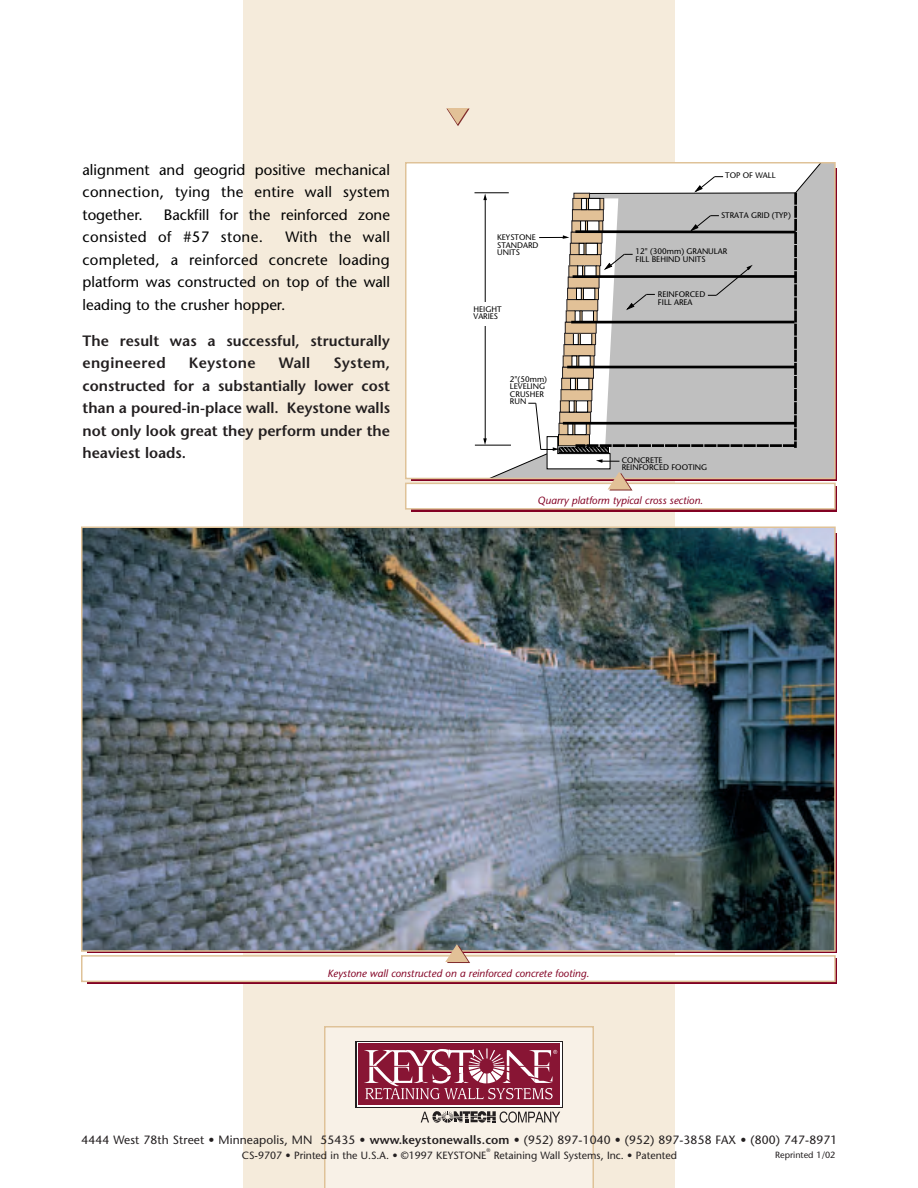
<style>
.page{position:relative;width:918px;height:1188px;background:#fff}
.page>*{position:absolute;margin:0;border:0;box-sizing:border-box;transform-origin:0 0}
.t1{font:15px/22.5px "Stone Sans";color:#000;text-align:justify}
.t2{font:600 15px/22.5px "Stone Sans";color:#231f20}
.t3{font:600 15px "Stone Sans";letter-spacing:.025em;color:#231f20}
.t4{font:12px "Stone Sans";letter-spacing:.01em;color:#231f20}
.t5{font:italic 10.5px "Stone Sans";color:#820123}
.t6{font:10.5px "Stone Sans";color:#231f20}
.t7{font:9px "Stone Sans";color:#231f20}
.t8{font:8.1px/7.5px "Stone Sans";color:#000}
.t9{font:5.25px "Stone Sans";color:#231f20}
.s1{font-weight:600}
</style>
<div class="page">
<div style="left:243px;top:0;width:432px;height:1188px;background:#f5ebdb"></div>
<div style="left:324px;top:1026px;width:270px;height:162px;background:#f8f1e7"></div>
<div style="left:356px;top:1041px;width:207px;height:67px;background:#fff"></div>
<svg style="left:358px;top:1043px;width:202px;height:1px"></svg>
<div style="left:358px;top:1044px;width:202px;height:61px;background:#881534"></div>
<svg style="left:364px;top:1048px;width:193px;height:51px"></svg>
<svg style="left:421px;top:1111px;width:139px;height:12px"></svg>
<svg style="left:446px;top:108px;width:24px;height:18px"></svg>
<div style="left:406px;top:163px;width:429px;height:315px;background:#fff"></div>
<svg style="left:474px;top:165px;width:359px;height:311px"></svg>
<hr style="left:475px;top:192px;width:33px;height:1px;background:#000">
<hr style="left:475px;top:445px;width:35px;height:1px;background:#000">
<hr style="left:485px;top:198px;width:1px;height:244px;background:#000">
<svg style="left:483px;top:438px;width:4px;height:7px"></svg>
<svg style="left:483px;top:194px;width:4px;height:6px"></svg>
<div style="left:463px;top:302px;width:44px;height:23px;background:#fff"></div>
<div style="left:405px;top:162px;width:431px;height:317px;border:2px solid #dfc298"></div>
<div style="left:412px;top:486px;width:425px;height:25px;background:#820123"></div>
<div style="left:406px;top:483px;width:429px;height:26px;background:#fff"></div>
<div style="left:405px;top:483px;width:431px;height:27px;border:2px solid #dfc298"></div>
<svg style="left:528px;top:176px;width:269px;height:315px"></svg>
<div style="left:88px;top:958px;width:749px;height:26px;background:#8d1931"></div>
<div style="left:82px;top:956px;width:753px;height:25px;background:#fff"></div>
<div style="left:81px;top:955px;width:755px;height:27px;border:2px solid #dfc298"></div>
<img style="left:84px;top:529px;width:749px;height:420px">
<div style="left:81px;top:526px;width:755px;height:426px;border:2px solid #dfc298"></div>
<svg style="left:444px;top:943px;width:27px;height:20px"></svg>
<p class="t1" style="left:82px;top:160px;width:309px">alignment and geogrid positive mechanical connection, tying the entire wall system together.</p>
<p class="t1" style="left:82px;top:205px;width:309px;text-indent:81px">Backfill for the reinforced zone consisted of #57 stone.</p>
<p class="t1" style="left:82px;top:227px;width:309px;text-indent:203px">With the wall completed, a reinforced concrete loading platform was constructed on top of the wall leading to the crusher hopper.</p>
<p class="t2" style="left:82px;top:331px;width:309px">The result was a successful, structurally engineered</p>
<p class="t3" style="left:189px;top:357px;width:68px">Keystone</p>
<p class="t2" style="left:279px;top:353px;width:33px">Wall</p>
<p class="t2" style="left:82px;top:353px;width:309px;text-align:justify;text-indent:251px">System, constructed for a substantially lower cost than a poured-in-place wall. Keystone walls not only look great they perform under the heaviest loads.</p>
<p class="t8" style="left:725px;top:172px;width:52px">TOP OF WALL</p>
<p class="t8" style="left:497px;top:234px;width:43px">KEYSTONE<br>STANDARD<br>UNITS</p>
<p class="t8" style="left:474px;top:306px;width:30px">HEIGHT<br>VARIES</p>
<p class="t8" style="left:510px;top:376px;width:39px">2"(50mm)<br>LEVELING<br>CRUSHER<br>RUN</p>
<p class="t8" style="left:721px;top:212px;width:71px">STRATA GRID (TYP)</p>
<p class="t8" style="left:636px;top:249px;width:93px">12" (300mm) GRANULAR<br>FILL BEHIND UNITS</p>
<p class="t8" style="left:658px;top:292px;width:49px">REINFORCED<br>FILL AREA</p>
<p class="t8" style="left:622px;top:457px;width:87px">CONCRETE<br>REINFORCED FOOTING</p>
<p class="t5" style="left:538px;top:496px;width:167px">Quarry platform typical cross section.</p>
<p class="t5" style="left:328px;top:969px;width:263px">Keystone wall constructed on a reinforced concrete footing.</p>
<p class="t4" style="left:81px;top:1135px;width:757px">4444 West 78th Street • Minneapolis, MN 55435 • <span class="s1">www.keystonewalls.com</span> • (952) 897-1040 • (952) 897-3858 FAX • (800) 747-8971</p>
<p class="t6" style="left:242px;top:1152px;width:246px">CS-9707 • Printed in the U.S.A. • ©1997 KEYSTONE</p>
<p class="t9" style="left:486px;top:1148px;width:5px">®</p>
<p class="t7" style="left:775px;top:1151px;width:62px">Reprinted 1/02</p>
<p class="t6" style="left:494px;top:1152px;width:185px">Retaining Wall Systems, Inc. • Patented</p>
</div>
